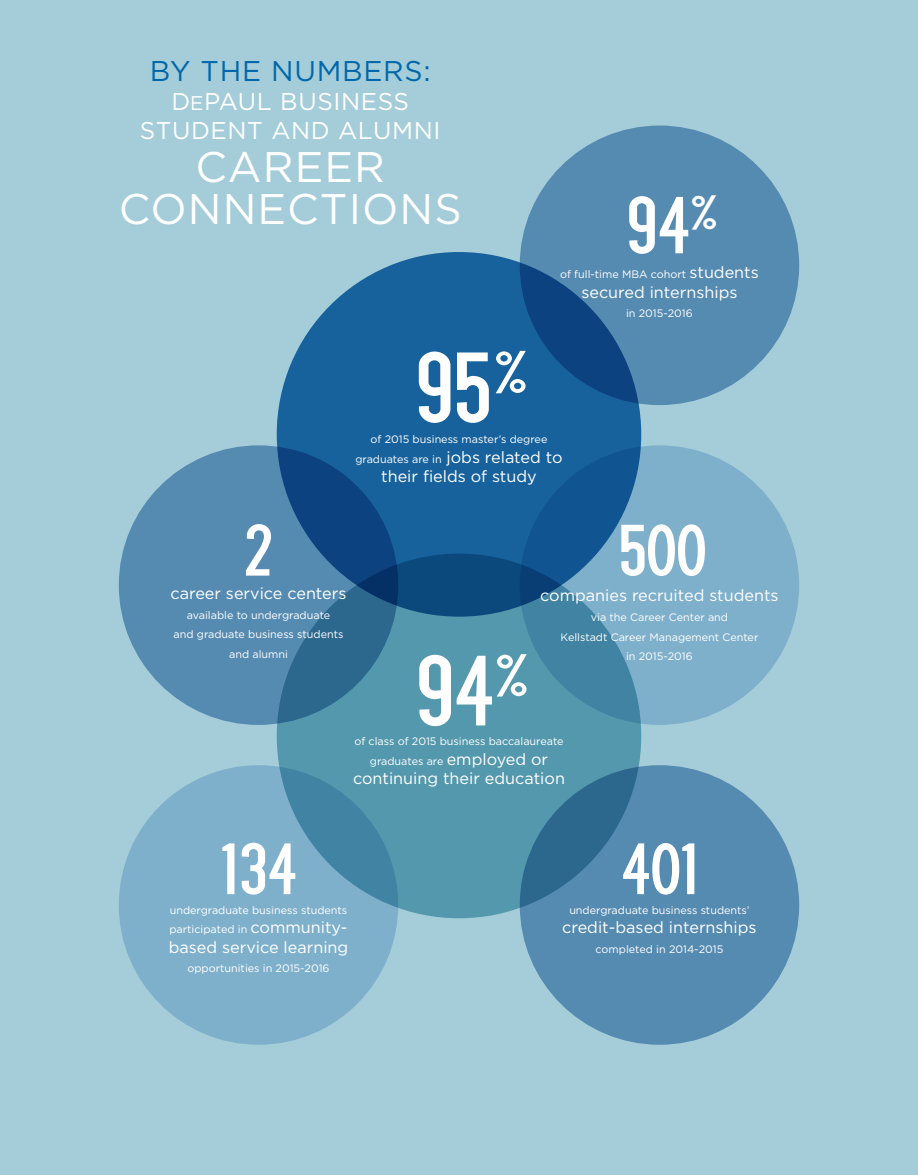
<style>
.page{position:relative;width:918px;height:1175px;background:#fff}
.page>*{position:absolute;margin:0;border:0;box-sizing:border-box;transform-origin:0 0}
.t1{font:700 88.95px "Royal Street";color:#fff;scale:1.13 1}
.t2{font:700 72px "Royal Street";color:#fff;scale:1.13 1}
.t3{font:700 64.8px "Royal Street";color:#fff;scale:1.13 1}
.t4{font:42.75px/42.8px "Gotham";letter-spacing:.025em;color:#fff;text-align:center}
.t5{font:28.5px "Gotham";letter-spacing:.025em;color:#0067aa}
.t6{font:24.15px/29.2px "Gotham";letter-spacing:.025em;color:#fff;text-align:center}
.t7{font:16.2px "Gotham";color:#fff}
.t8{font:10.8px/19.5px "Gotham";color:#fff;text-align:center}
.s1{font-family:"Gotham Book SC820";font-size:19.8px}
.s2{font-size:16.2px}
</style>
<div class="page">
<div style="left:0;top:0;width:918px;height:1174px;background:#a4cdd9"></div>
<div style="left:277px;top:553px;width:364px;height:365px;background:#5498ad;border-radius:50%"></div>
<svg style="left:277px;top:252px;width:364px;height:364px;background:#165f99"></svg>
<svg style="left:119px;top:445px;width:279px;height:280px;background:#447aa3"></svg>
<svg style="left:119px;top:765px;width:279px;height:279px;background:#77aac5"></svg>
<svg style="left:520px;top:445px;width:279px;height:280px;background:#649abb"></svg>
<svg style="left:520px;top:765px;width:279px;height:279px;background:#5086ac"></svg>
<svg style="left:520px;top:125px;width:279px;height:280px;background:#4d82ab"></svg>
<h3 class="t5" style="left:150px;top:53px;width:283px">BY THE NUMBERS:</h3>
<h3 class="t6" style="left:140px;top:86px;width:302px">D<span class="s1">e</span>PAUL BUSINESS<br>STUDENT AND ALUMNI</h3>
<h3 class="t4" style="left:119px;top:144px;width:345px">CAREER<br>CONNECTIONS</h3>
<h1 class="t1" style="left:416px;top:315px;width:99px">95<sup>%</sup></h1>
<h2 class="t2" style="left:627px;top:167px;width:81px">94<sup>%</sup></h2>
<p class="t8" style="left:560px;top:264px;width:200px">of full-time MBA cohort <span class="s2">students</span></p>
<h3 class="t7" style="left:581px;top:282px;width:158px">secured internships</h3>
<p class="t8" style="left:626px;top:303px;width:68px">in 2015-2016</p>
<p class="t8" style="left:355px;top:429px;width:209px">of 2015 business master’s degree graduates are in <span class="s2">jobs related to</span></p>
<h3 class="t7" style="left:381px;top:466px;width:157px">their fields of study</h3>
<h3 class="t3" style="left:245px;top:497px;width:26px">2</h3>
<h3 class="t7" style="left:171px;top:583px;width:177px">career service centers</h3>
<p class="t8" style="left:174px;top:605px;width:171px">available to undergraduate<br>and graduate business students and alumni</p>
<h1 class="t1" style="left:416px;top:618px;width:100px">94<sup>%</sup></h1>
<h3 class="t3" style="left:618px;top:497px;width:79px">500</h3>
<h3 class="t7" style="left:540px;top:585px;width:240px">companies recruited students</h3>
<p class="t8" style="left:561px;top:607px;width:199px">via the Career Center and<br>Kellstadt Career Management Center in 2015-2016</p>
<p class="t8" style="left:354px;top:731px;width:211px">of class of 2015 business baccalaureate graduates are <span class="s2">employed or</span></p>
<h3 class="t7" style="left:353px;top:768px;width:213px">continuing their education</h3>
<h3 class="t3" style="left:221px;top:816px;width:68px">134</h3>
<p class="t8" style="left:169px;top:899px;width:180px;text-align:left">undergraduate business students participated in <span class="s2">community-</span></p>
<h3 class="t7" style="left:169px;top:936px;width:181px">based service learning</h3>
<p class="t8" style="left:187px;top:958px;width:144px">opportunities in 2015-2016</p>
<h3 class="t3" style="left:622px;top:816px;width:68px">401</h3>
<p class="t8" style="left:569px;top:899px;width:182px">undergraduate business students’</p>
<h3 class="t7" style="left:562px;top:917px;width:196px">credit-based internships</h3>
<p class="t8" style="left:596px;top:938px;width:129px">completed in 2014-2015</p>
</div>
